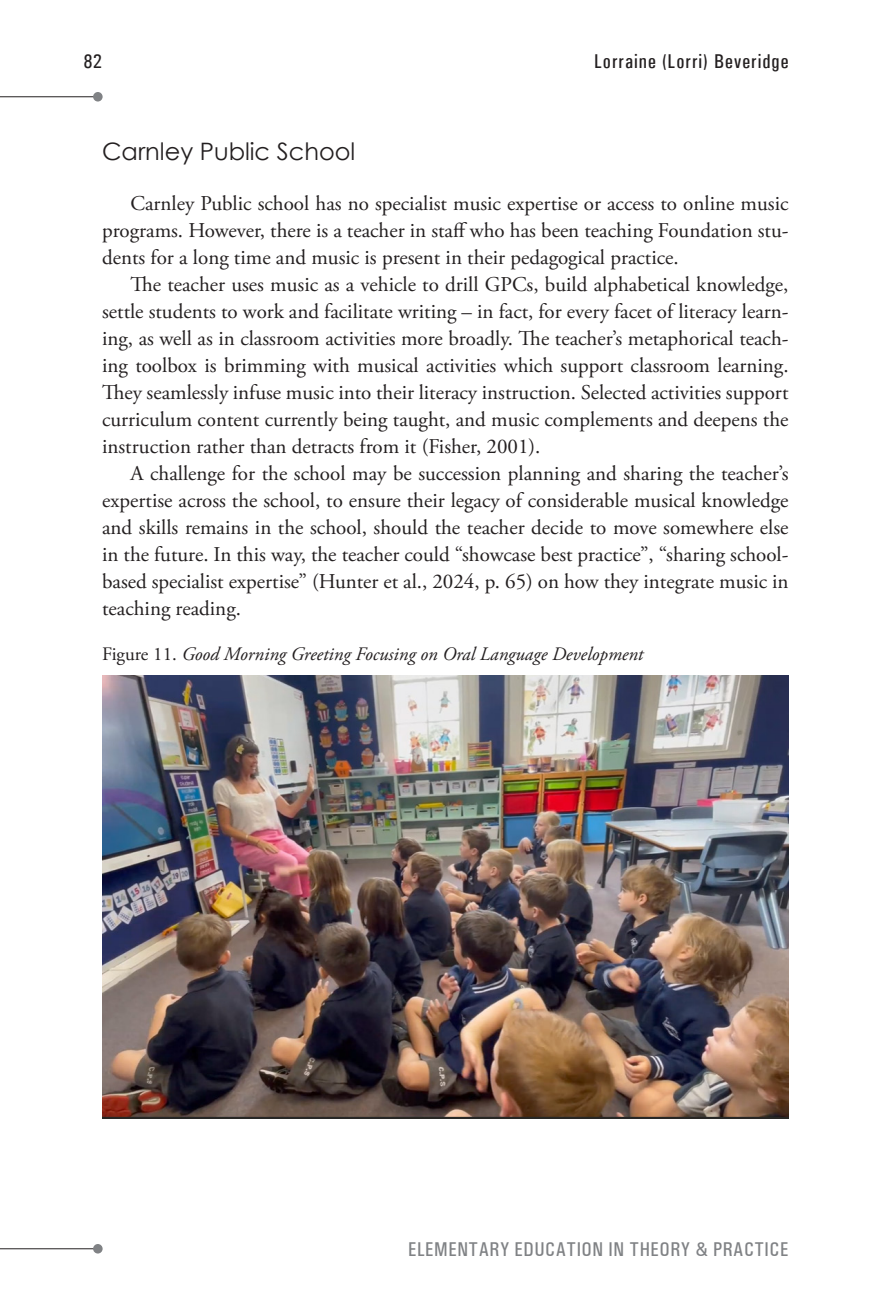
<style>
.page{position:relative;width:885px;height:1316px;background:#fff}
.page>*{position:absolute;margin:0;border:0;box-sizing:border-box;transform-origin:0 0}
.t1{font:24px "Century Gothic";color:#231f20}
.t2{font:21px/27px "Adobe Garamond Pro";color:#231f20;text-align:justify}
.t3{font:500 condensed 20px "Univers";letter-spacing:.025em;color:#808285}
.t4{font:500 condensed 20px "Univers";letter-spacing:.05em;color:#231f20}
.t5{font:italic 19px "Adobe Garamond Pro";color:#231f20}
.s1{font-style:normal}
</style>
<div class="page">
<hr style="left:0;top:1248px;width:98px;height:1px;background:#231f20">
<hr style="left:0;top:96px;width:98px;height:1px;background:#231f20">
<div style="left:93px;top:1243px;width:10px;height:10px;background:#808285;border-radius:50%"></div>
<div style="left:93px;top:92px;width:10px;height:9px;background:#808285;border-radius:50%"></div>
<img style="left:102px;top:675px;width:686px;height:443px">
<p class="t4" style="left:84px;top:49px;width:20px">82</p>
<p class="t4" style="left:594px;top:49px;width:196px">Lorraine (Lorri) Beveridge</p>
<p class="t1" style="left:102px;top:134px;width:254px">Carnley Public School</p>
<p class="t2" style="left:102px;top:190px;width:687px;text-indent:28px">Carnley Public school has no specialist music expertise or access to online music programs. However, there is a teacher in staff who has been teaching Foundation stu&shy;dents for a long time and music is present in their pedagogical practice.</p>
<p class="t2" style="left:102px;top:271px;width:688px;text-indent:28px">The teacher uses music as a vehicle to drill GPCs, build alphabetical knowledge, settle students to work and facilitate writing – in fact, for every facet of literacy learn&shy;ing, as well as in classroom activities more broadly. The teacher’s metaphorical teach&shy;ing toolbox is brimming with musical activities which support classroom learning.<br>They seamlessly infuse music into their literacy instruction. Selected activities support curriculum content currently being taught, and music complements and deepens the instruction rather than detracts from it (Fisher, 2001).</p>
<p class="t2" style="left:102px;top:460px;width:688px;text-indent:28px">A challenge for the school may be succession planning and sharing the teacher’s expertise across the school, to ensure their legacy of considerable musical knowledge and skills remains in the school, should the teacher decide to move somewhere else in the future. In this way, the teacher could “showcase best practice”, “sharing school&shy;based specialist expertise” (Hunter et al., 2024, p. 65) on how they integrate music in teaching reading.</p>
<p class="t5" style="left:102px;top:642px;width:542px"><span class="s1">Figure 11.</span> Good Morning Greeting Focusing on Oral Language Development</p>
<p class="t3" style="left:408px;top:1237px;width:382px">ELEMENTARY EDUCATION IN THEORY &amp; PRACTICE</p>
</div>
